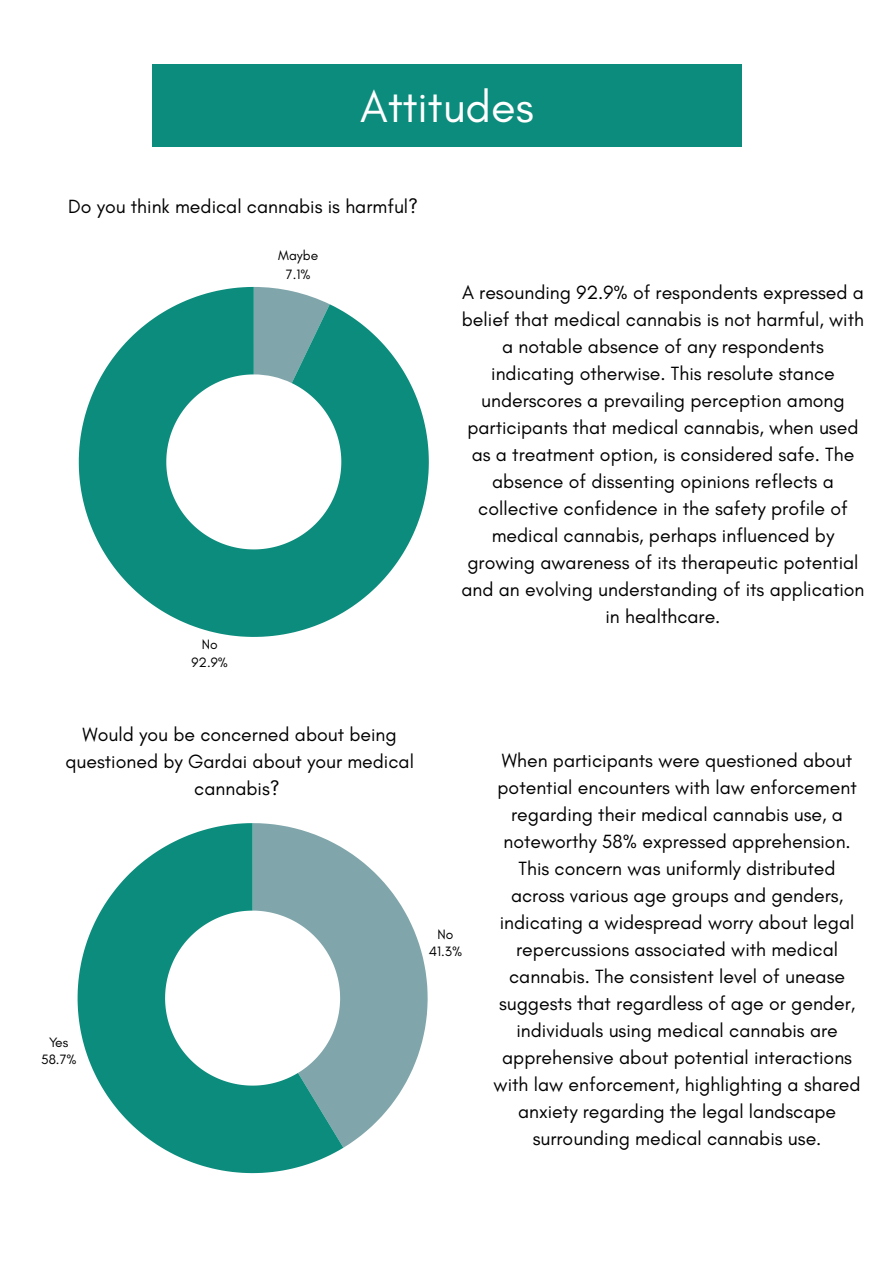
<style>
.page{position:relative;width:893px;height:1264px;background:#fff}
.page>*{position:absolute;margin:0;border:0;box-sizing:border-box;transform-origin:0 0}
.t1{font:45px "Glacial Indifference";color:#fff}
.t2{font:19.5px/27px "Glacial Indifference";color:#000;text-align:center}
.t3{font:13.8px/17.2px "Glacial Indifference";color:#000;text-align:center}
</style>
<div class="page">
<div style="left:152px;top:65px;width:589px;height:82px;background:#0c8c7c"></div>
<svg style="left:79px;top:287px;width:349px;height:350px;fill:#0c8c7c"></svg>
<svg style="left:343px;top:848px;width:84px;height:299px;fill:#80a6ab"></svg>
<svg style="left:78px;top:823px;width:265px;height:350px"></svg>
<h1 class="t1" style="left:360px;top:79px;width:175px">Attitudes</h1>
<p class="t2" style="left:68px;top:193px;width:351px">Do you think medical cannabis is harmful?</p>
<p class="t3" style="left:278px;top:245px;width:41px;line-height:19px">Maybe<br>7.1%</p>
<p class="t3" style="left:191px;top:635px;width:38px">No<br>92.9%</p>
<p class="t2" style="left:461px;top:279px;width:404px">A resounding 92.9% of respondents expressed a belief that medical cannabis is not harmful, with a notable absence of any respondents indicating otherwise. This resolute stance underscores a prevailing perception among participants that medical cannabis, when used as a treatment option, is considered safe. The absence of dissenting opinions reflects a collective confidence in the safety profile of medical cannabis, perhaps influenced by growing awareness of its therapeutic potential and an evolving understanding of its application in healthcare.</p>
<p class="t2" style="left:65px;top:721px;width:350px">Would you be concerned about being questioned by Gardai about your medical cannabis?</p>
<p class="t3" style="left:41px;top:1033px;width:37px">Yes<br>58.7%</p>
<p class="t3" style="left:429px;top:925px;width:35px">No<br>41.3%</p>
<p class="t2" style="left:493px;top:746px;width:368px">When participants were questioned about potential encounters with law enforcement regarding their medical cannabis use, a noteworthy 58% expressed apprehension.<br>This concern was uniformly distributed across various age groups and genders, indicating a widespread worry about legal repercussions associated with medical cannabis. The consistent level of unease suggests that regardless of age or gender, individuals using medical cannabis are apprehensive about potential interactions with law enforcement, highlighting a shared anxiety regarding the legal landscape surrounding medical cannabis use.</p>
</div>
